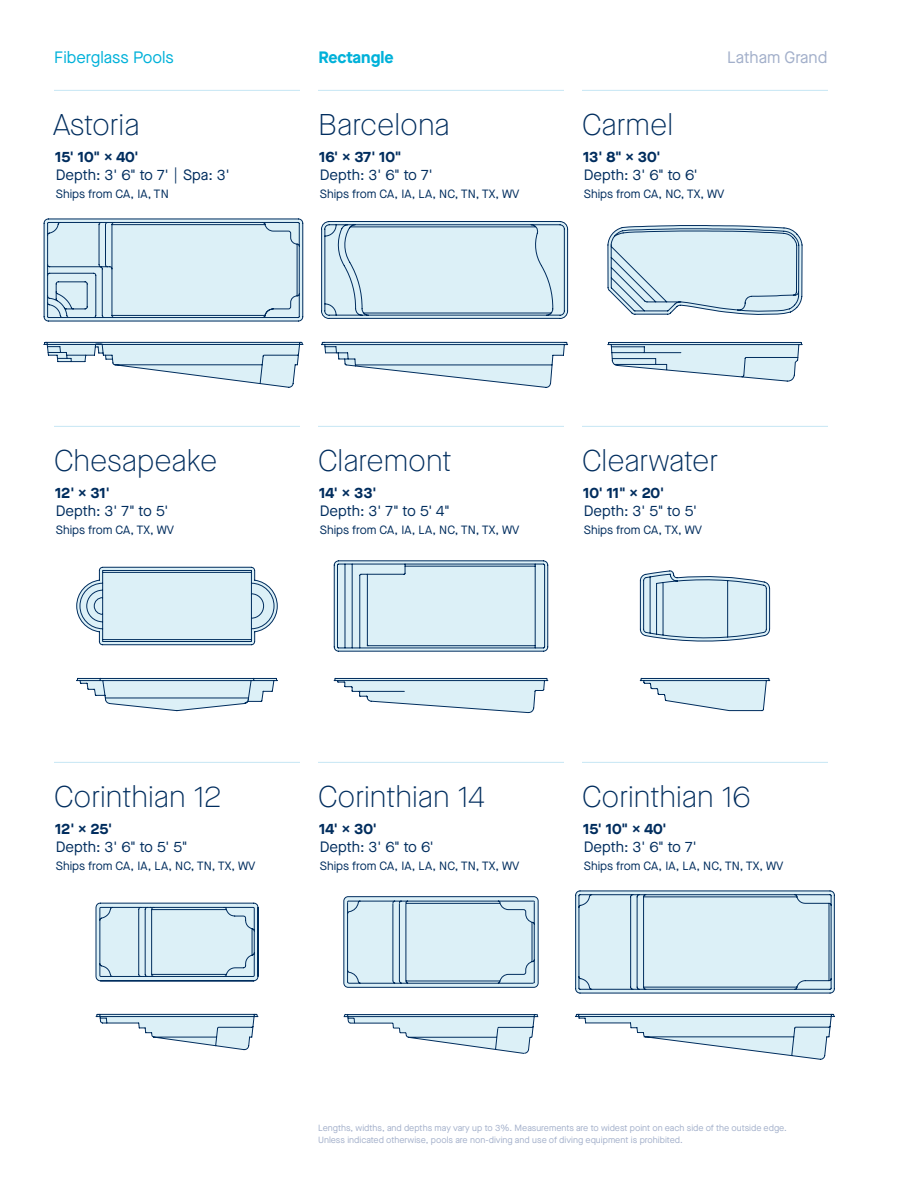
<style>
.page{position:relative;width:918px;height:1188px;background:#fff}
.page>*{position:absolute;margin:0;border:0;box-sizing:border-box;transform-origin:0 0}
.t1{font:100 30px "Maison Neue";color:#002d5e}
.t2{font:16.5px "Maison Neue";color:#00b1d9}
.t3{font:16.5px "Maison Neue";color:#a2afca}
.t4{font:700 16.5px "Maison Neue";color:#00b1d9}
.t5{font:15px "Maison Neue";color:#002d5e}
.t6{font:700 15px "Maison Neue";color:#002d5e}
.t7{font:12px "Maison Neue";color:#002d5e}
.t8{font:9px/12px "Maison Neue";color:#a2afca}
</style>
<div class="page">
<svg style="left:43px;top:341px;width:261px;height:47px"></svg>
<svg style="left:321px;top:221px;width:247px;height:98px;background:#c9dfea"></svg>
<svg style="left:321px;top:341px;width:247px;height:47px"></svg>
<svg style="left:76px;top:567px;width:202px;height:79px;background:#ccdfe9"></svg>
<svg style="left:76px;top:677px;width:202px;height:35px"></svg>
<svg style="left:333px;top:560px;width:216px;height:92px;background:#c8dee9"></svg>
<svg style="left:333px;top:678px;width:216px;height:35px"></svg>
<svg style="left:640px;top:570px;width:130px;height:72px;background:#c9dde8"></svg>
<svg style="left:639px;top:678px;width:132px;height:33px"></svg>
<svg style="left:43px;top:218px;width:261px;height:104px;background:#cbe1eb"></svg>
<svg style="left:607px;top:225px;width:196px;height:90px;background:#cadee9"></svg>
<svg style="left:607px;top:342px;width:196px;height:40px"></svg>
<svg style="left:343px;top:1014px;width:196px;height:40px"></svg>
<svg style="left:343px;top:896px;width:196px;height:92px;background:#c4dae6"></svg>
<svg style="left:575px;top:890px;width:260px;height:104px;background:#c9dfea"></svg>
<svg style="left:575px;top:1013px;width:260px;height:47px"></svg>
<svg style="left:95px;top:1013px;width:164px;height:37px"></svg>
<svg style="left:95px;top:902px;width:164px;height:80px;background:#c1d8e4"></svg>
<hr style="left:54px;top:426px;width:246px;height:1px;background:#c7e7f4">
<hr style="left:54px;top:762px;width:246px;height:1px;background:#c7e7f4">
<hr style="left:318px;top:426px;width:246px;height:1px;background:#c7e7f4">
<hr style="left:318px;top:762px;width:246px;height:1px;background:#c7e7f4">
<hr style="left:582px;top:426px;width:246px;height:1px;background:#c7e7f4">
<hr style="left:582px;top:762px;width:246px;height:1px;background:#c7e7f4">
<hr style="left:54px;top:90px;width:246px;height:1px;background:#c7e7f4">
<hr style="left:318px;top:90px;width:246px;height:1px;background:#c7e7f4">
<hr style="left:582px;top:90px;width:246px;height:1px;background:#c7e7f4">
<h2 class="t2" style="left:54px;top:46px;width:121px">Fiberglass Pools</h2>
<h2 class="t3" style="left:727px;top:46px;width:102px">Latham Grand</h2>
<h2 class="t4" style="left:319px;top:45px;width:77px">Rectangle</h2>
<h1 class="t1" style="left:53px;top:105px;width:88px">Astoria</h1>
<p class="t6" style="left:55px;top:146px;width:85px">15' 10" × 40'</p>
<p class="t5" style="left:56px;top:165px;width:175px">Depth: 3' 6" to 7' | Spa: 3'</p>
<p class="t7" style="left:56px;top:186px;width:114px">Ships from CA, IA, TN</p>
<h1 class="t1" style="left:318px;top:105px;width:133px">Barcelona</h1>
<p class="t6" style="left:319px;top:146px;width:84px">16' × 37' 10"</p>
<p class="t5" style="left:320px;top:165px;width:114px">Depth: 3' 6" to 7'</p>
<p class="t7" style="left:320px;top:186px;width:201px">Ships from CA, IA, LA, NC, TN, TX, WV</p>
<h1 class="t1" style="left:582px;top:105px;width:93px">Carmel</h1>
<p class="t6" style="left:583px;top:146px;width:79px">13' 8" × 30'</p>
<p class="t5" style="left:584px;top:165px;width:116px">Depth: 3' 6" to 6'</p>
<p class="t7" style="left:584px;top:186px;width:142px">Ships from CA, NC, TX, WV</p>
<h1 class="t1" style="left:54px;top:441px;width:165px">Chesapeake</h1>
<p class="t6" style="left:55px;top:482px;width:56px">12' × 31'</p>
<p class="t5" style="left:56px;top:501px;width:114px">Depth: 3' 7" to 5'</p>
<p class="t7" style="left:56px;top:522px;width:120px">Ships from CA, TX, WV</p>
<h1 class="t1" style="left:318px;top:441px;width:135px">Claremont</h1>
<p class="t6" style="left:319px;top:482px;width:59px">14' × 33'</p>
<p class="t5" style="left:320px;top:501px;width:132px">Depth: 3' 7" to 5' 4"</p>
<p class="t7" style="left:320px;top:522px;width:201px">Ships from CA, IA, LA, NC, TN, TX, WV</p>
<h1 class="t1" style="left:582px;top:441px;width:138px">Clearwater</h1>
<p class="t6" style="left:583px;top:482px;width:82px">10' 11" × 20'</p>
<p class="t5" style="left:584px;top:501px;width:115px">Depth: 3' 5" to 5'</p>
<p class="t7" style="left:584px;top:522px;width:120px">Ships from CA, TX, WV</p>
<h1 class="t1" style="left:54px;top:777px;width:169px">Corinthian 12</h1>
<p class="t6" style="left:55px;top:818px;width:58px">12' × 25'</p>
<p class="t5" style="left:56px;top:837px;width:133px">Depth: 3' 6" to 5' 5"</p>
<p class="t7" style="left:56px;top:858px;width:201px">Ships from CA, IA, LA, NC, TN, TX, WV</p>
<h1 class="t1" style="left:318px;top:777px;width:169px">Corinthian 14</h1>
<p class="t6" style="left:319px;top:818px;width:59px">14' × 30'</p>
<p class="t5" style="left:320px;top:837px;width:116px">Depth: 3' 6" to 6'</p>
<p class="t7" style="left:320px;top:858px;width:201px">Ships from CA, IA, LA, NC, TN, TX, WV</p>
<h1 class="t1" style="left:582px;top:777px;width:170px">Corinthian 16</h1>
<p class="t6" style="left:583px;top:818px;width:85px">15' 10" × 40'</p>
<p class="t5" style="left:584px;top:837px;width:114px">Depth: 3' 6" to 7'</p>
<p class="t7" style="left:584px;top:858px;width:201px">Ships from CA, IA, LA, NC, TN, TX, WV</p>
<p class="t8" style="left:318px;top:1122px;width:470px">Lengths, widths, and depths may vary up to 3%. Measurements are to widest point on each side of the outside edge.<br>Unless indicated otherwise, pools are non-diving and use of diving equipment is prohibited.</p>
</div>
